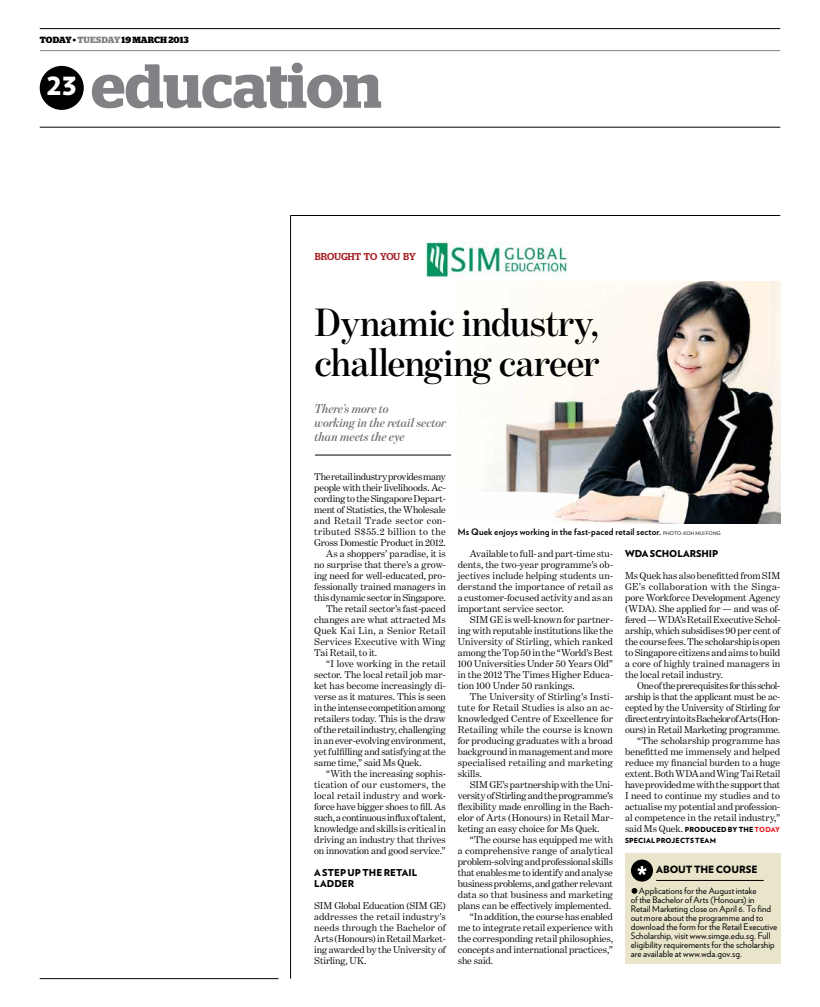
<style>
.page{position:relative;width:820px;height:1007px;background:#fff}
.page>*{position:absolute;margin:0;border:0;box-sizing:border-box;transform-origin:0 0}
.t1{font:600 62px "Stag";letter-spacing:-.005em;color:#808285}
.t2{font:600 40px/40px "Benton Mod Disp";letter-spacing:-.005em;color:#000}
.t3{font:900 25px "Verlag";color:#fff}
.t4{font:italic 600 13px/14px "Benton Mod Disp";letter-spacing:-.005em;color:#6d6e71}
.t5{font:10px/11px "Benton Modern One";letter-spacing:-.005em;color:#000;text-align:justify}
.t6{font:10px "Benton Modern One";letter-spacing:-.025em;color:#000}
.t7{font:10px "Benton Modern One";letter-spacing:-.03em;color:#000}
.t8{font:10px "Benton Modern One";letter-spacing:.03em;color:#000}
.t9{font:10px "Benton Modern One";letter-spacing:.02em;color:#000}
.t10{font:10px "Benton Modern One";letter-spacing:.015em;color:#000}
.t11{font:10px "Benton Modern One";letter-spacing:.035em;color:#000}
.t12{font:500 10px "Stag";letter-spacing:-.02em;color:#a71c20}
.t13{font:900 10px "Verlag";letter-spacing:-.01em;color:#000}
.t14{font:900 9.5px/11px "Verlag";letter-spacing:.005em;color:#000}
.t15{font:9px/9px "Verlag";letter-spacing:.005em;color:#000}
.t16{font:700 9px "Verlag";letter-spacing:.015em;color:#000}
.t17{font:700 9px "Stag";letter-spacing:.005em;color:#000}
.t18{font:900 7px/11px "Verlag";letter-spacing:.02em;color:#000}
.s1{color:#808285}
.s2{font-weight:400;font-size:5px}
.s3{font-family:"Benton Modern One";font-weight:400;font-size:10px}
.s4{color:#ed1d24}
</style>
<div class="page">
<hr style="left:40px;top:127px;width:740px;height:1px;background:#000">
<hr style="left:40px;top:28px;width:740px;height:1px;background:#000">
<hr style="left:40px;top:50px;width:740px;height:1px;background:#808285">
<div style="left:40px;top:66px;width:44px;height:44px;background:#000;border-radius:50%"></div>
<hr style="left:290px;top:215px;width:490px;height:1px;background:#000">
<hr style="left:40px;top:978px;width:238px;height:1px;background:#000">
<hr style="left:290px;top:215px;width:1px;height:763px;background:#000">
<img style="left:488px;top:281px;width:292px;height:242px">
<img style="left:425px;top:241px;width:142px;height:36px">
<hr style="left:315px;top:454px;width:136px;height:1px;background:#000">
<div style="left:624px;top:853px;width:156px;height:110px;background:#e9e5cb"></div>
<hr style="left:656px;top:880px;width:107px;height:1px;background:#000">
<svg style="left:631px;top:888px;width:6px;height:5px"></svg>
<div style="left:630px;top:859px;width:22px;height:22px;background:#000;border-radius:50%"></div>
<svg style="left:637px;top:866px;width:9px;height:8px"></svg>
<p class="t17" style="left:40px;top:35px;width:150px">TODAY • <span class="s1">TUESDAY</span> 19 MARCH 2013</p>
<h3 class="t3" style="left:47px;top:65px;width:32px">23</h3>
<h1 class="t1" style="left:91px;top:49px;width:292px">education</h1>
<p class="t12" style="left:315px;top:250px;width:102px">BROUGHT TO YOU BY</p>
<h2 class="t2" style="left:315px;top:302px;width:286px">Dynamic industry, challenging career</h2>
<h3 class="t4" style="left:315px;top:401px;width:133px">There’s more to<br>working in the retail sector than meets the eye</h3>
<p class="t7" style="left:314px;top:470px;width:133px">The retail industry provides many</p>
<p class="t5" style="left:314px;top:481px;width:133px">people with their livelihoods. Ac-</p>
<p class="t5" style="left:314px;top:492px;width:133px">cording to the Singapore Depart-</p>
<p class="t5" style="left:314px;top:503px;width:133px">ment of Statistics, the Wholesale</p>
<p class="t11" style="left:314px;top:514px;width:133px">and Retail Trade sector con-</p>
<p class="t8" style="left:314px;top:525px;width:133px">tributed S$55.2 billion to the</p>
<p class="t5" style="left:314px;top:536px;width:133px">Gross Domestic Product in 2012.</p>
<p class="t5" style="left:326px;top:547px;width:121px">As a shoppers’ paradise, it is</p>
<p class="t5" style="left:314px;top:558px;width:133px">no surprise that there’s a grow-</p>
<p class="t5" style="left:314px;top:569px;width:133px">ing need for well-educated, pro-</p>
<p class="t5" style="left:314px;top:580px;width:133px">fessionally trained managers in</p>
<p class="t5" style="left:314px;top:591px;width:133px">this dynamic sector in Singapore.</p>
<p class="t5" style="left:326px;top:602px;width:121px">The retail sector’s fast-paced</p>
<p class="t5" style="left:314px;top:613px;width:133px">changes are what attracted Ms</p>
<p class="t8" style="left:314px;top:624px;width:133px">Quek Kai Lin, a Senior Retail</p>
<p class="t10" style="left:314px;top:635px;width:133px">Services Executive with Wing</p>
<p class="t5" style="left:314px;top:646px;width:64px">Tai Retail, to it.</p>
<p class="t5" style="left:326px;top:657px;width:121px">“I love working in the retail</p>
<p class="t5" style="left:314px;top:668px;width:133px">sector. The local retail job mar-</p>
<p class="t5" style="left:314px;top:679px;width:133px">ket has become increasingly di-</p>
<p class="t5" style="left:314px;top:690px;width:133px">verse as it matures. This is seen</p>
<p class="t6" style="left:314px;top:701px;width:133px">in the intense competition among</p>
<p class="t5" style="left:314px;top:712px;width:133px">retailers today. This is the draw</p>
<p class="t5" style="left:314px;top:723px;width:133px">of the retail industry, challenging</p>
<p class="t5" style="left:314px;top:734px;width:133px">in an ever-evolving environment,</p>
<p class="t5" style="left:314px;top:745px;width:133px">yet fulfilling and satisfying at the</p>
<p class="t5" style="left:314px;top:756px;width:109px">same time,” said Ms Quek.</p>
<p class="t5" style="left:326px;top:767px;width:121px">“With the increasing sophis-</p>
<p class="t9" style="left:314px;top:778px;width:133px">tication of our customers, the</p>
<p class="t5" style="left:314px;top:789px;width:133px">local retail industry and work-</p>
<p class="t5" style="left:314px;top:800px;width:133px">force have bigger shoes to fill. As</p>
<p class="t7" style="left:314px;top:811px;width:133px">such, a continuous influx of talent,</p>
<p class="t5" style="left:314px;top:822px;width:133px">knowledge and skills is critical in</p>
<p class="t5" style="left:314px;top:833px;width:133px">driving an industry that thrives</p>
<p class="t5" style="left:314px;top:844px;width:133px">on innovation and good service.”</p>
<p class="t14" style="left:314px;top:866px;width:104px">A STEP UP THE RETAIL<br>LADDER</p>
<p class="t5" style="left:314px;top:899px;width:133px">SIM Global Education (SIM GE) addresses the retail industry’s needs through the Bachelor of Arts (Honours) in Retail Market&shy;ing awarded by the University of Stirling, UK.</p>
<p class="t16" style="left:457px;top:524px;width:264px">Ms Quek enjoys working in the fast-paced retail sector. <span class="s2">Photo: KOH MUI FONG</span></p>
<p class="t14" style="left:624px;top:547px;width:95px">WDA SCHOLARSHIP</p>
<p class="t5" style="left:624px;top:569px;width:157px">Ms Quek has also benefitted from SIM GE’s collaboration with the Singa&shy;pore Workforce Development Agency (WDA). She applied for — and was of&shy;fered — WDA’s Retail Executive Schol&shy;arship, which subsidises 90 per cent of the course fees. The scholarship is open to Singapore citizens and aims to build a core of highly trained managers in the local retail industry.</p>
<p class="t5" style="left:624px;top:679px;width:157px;text-align:right">One of the prerequisites for this schol&shy;arship is that the applicant must be ac&shy;cepted by the University of Stirling for direct entry into its Bachelor of Arts (Hon&shy;ours) in Retail Marketing programme. “The scholarship programme has benefitted me immensely and helped reduce my financial burden to a huge extent. Both WDA and Wing Tai Retail have provided me with the support that I need to continue my studies and to actualise my potential and profession&shy;al competence in the retail industry,”</p>
<p class="t18" style="left:624px;top:823px;width:157px"><span class="s3">said Ms Quek.</span> PRODUCED BY THE <span class="s4">TODAY<br></span>SPECIAL PROJECTS TEAM</p>
<p class="t5" style="left:457px;top:547px;width:157px;text-indent:12px">Available to full- and part-time stu&shy;dents, the two-year programme’s ob&shy;jectives include helping students un&shy;derstand the importance of retail as a customer-focused activity and as an important service sector.</p>
<p class="t5" style="left:457px;top:613px;width:157px;text-indent:12px">SIM GE is well-known for partner&shy;ing with reputable institutions like the University of Stirling, which ranked among the Top 50 in the “World’s Best 100 Universities Under 50 Years Old” in the 2012 The Times Higher Educa&shy;tion 100 Under 50 rankings.</p>
<p class="t5" style="left:457px;top:690px;width:157px;text-indent:12px">The University of Stirling’s Insti&shy;tute for Retail Studies is also an ac&shy;knowledged Centre of Excellence for Retailing while the course is known for producing graduates with a broad background in management and more specialised retailing and marketing skills.</p>
<p class="t5" style="left:457px;top:778px;width:157px;text-indent:12px">SIM GE’s partnership with the Uni&shy;versity of Stirling and the programme’s flexibility made enrolling in the Bach&shy;elor of Arts (Honours) in Retail Mar&shy;keting an easy choice for Ms Quek.</p>
<p class="t5" style="left:469px;top:833px;width:145px">“The course has equipped me with</p>
<p class="t5" style="left:457px;top:844px;width:157px">a comprehensive range of analytical</p>
<p class="t5" style="left:457px;top:855px;width:157px">problem-solving and professional skills</p>
<p class="t5" style="left:457px;top:866px;width:157px">that enables me to identify and analyse</p>
<p class="t6" style="left:457px;top:877px;width:157px">business problems, and gather relevant</p>
<p class="t5" style="left:457px;top:888px;width:157px">data so that business and marketing</p>
<p class="t5" style="left:457px;top:899px;width:155px">plans can be effectively implemented.</p>
<p class="t5" style="left:469px;top:910px;width:145px">“In addition, the course has enabled</p>
<p class="t5" style="left:457px;top:921px;width:157px">me to integrate retail experience with</p>
<p class="t5" style="left:457px;top:932px;width:157px">the corresponding retail philosophies,</p>
<p class="t5" style="left:457px;top:943px;width:157px">concepts and international practices,”</p>
<p class="t5" style="left:457px;top:954px;width:37px">she said.</p>
<p class="t13" style="left:656px;top:861px;width:103px">ABOUT THE COURSE</p>
<p class="t15" style="left:630px;top:885px;width:148px;text-indent:8px">Applications for the August intake<br>of the Bachelor of Arts (H onours) in<br>Retail Marketing close on April 6. To find out more about the programme and to download the form for the Retail Executive Scholarship, visit www.simge.edu.sg. Full eligibility requirements for the scholarship are available at www.wda.gov.sg.</p>
</div>
